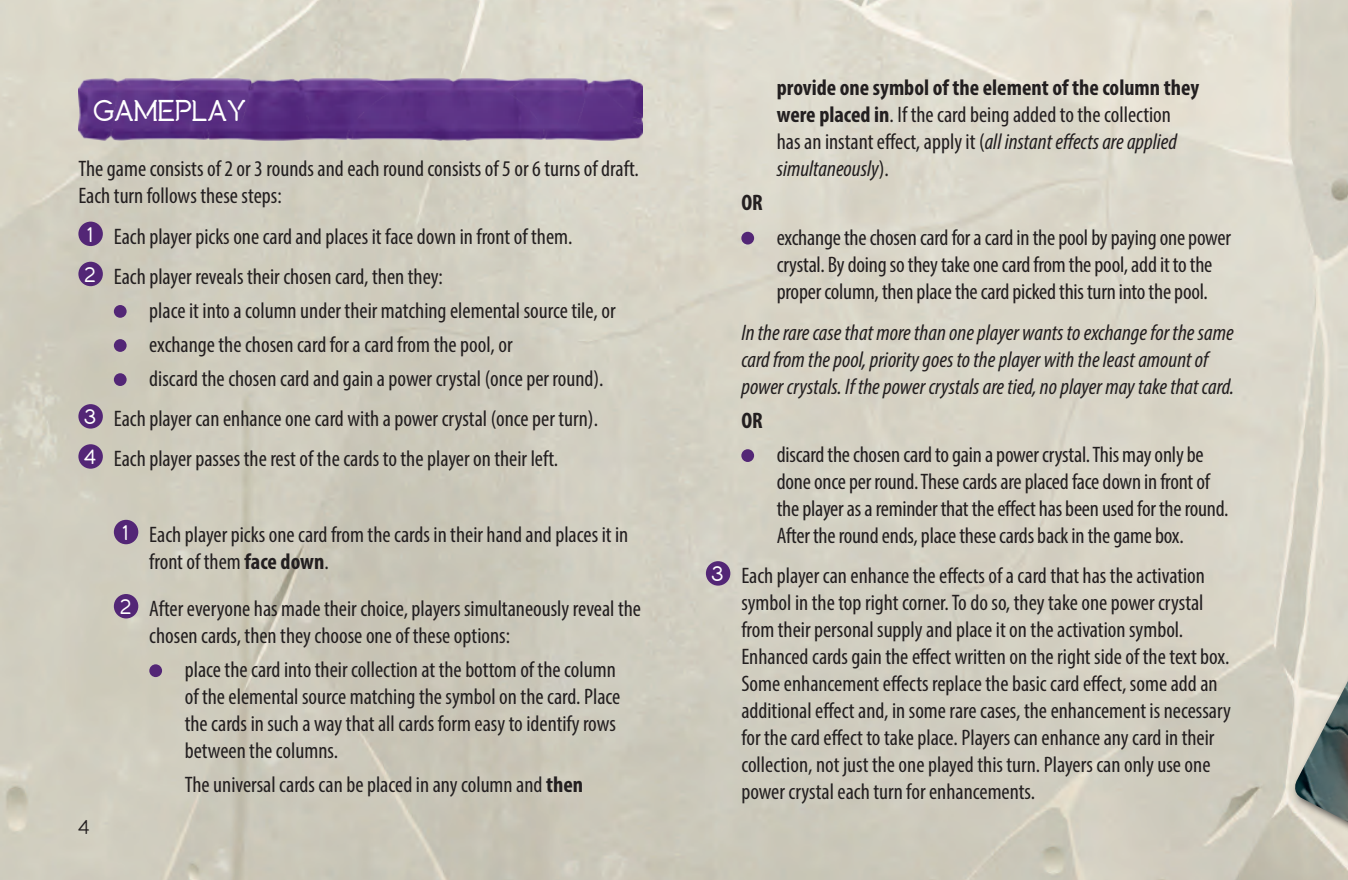
<style>
.page{position:relative;width:1348px;height:880px;background:#fff}
.page>*{position:absolute;margin:0;border:0;box-sizing:border-box;transform-origin:0 0}
.t1{font:700 30px "Natura Play";color:#fff}
.t2{font:condensed 22.5px/27px "Myriad Pro";color:#231f20}
.t3{font:italic condensed 22.5px/27px "Myriad Pro";color:#231f20}
.t4{font:700 condensed 22.5px "Myriad Pro";color:#231f20}
.t5{font:20px "Natura Play";color:#231f20}
.s1{font-family:"Natura Play";font-weight:700;font-stretch:normal;font-size:21px;color:#fff}
.s2{font-weight:700}
.s3{font-style:italic}
</style>
<div class="page">
<img style="left:0;top:0;width:1347px;height:880px">
<img style="left:78px;top:78px;width:564px;height:63px">
<div style="left:78px;top:222px;width:25px;height:24px;background:#532676;border-radius:50%"></div>
<div style="left:78px;top:262px;width:25px;height:24px;background:#532676;border-radius:50%"></div>
<div style="left:114px;top:305px;width:13px;height:13px;background:#532676;border-radius:50%"></div>
<div style="left:114px;top:339px;width:13px;height:13px;background:#532676;border-radius:50%"></div>
<div style="left:114px;top:373px;width:13px;height:13px;background:#532676;border-radius:50%"></div>
<div style="left:78px;top:404px;width:25px;height:24px;background:#532676;border-radius:50%"></div>
<div style="left:78px;top:444px;width:25px;height:24px;background:#532676;border-radius:50%"></div>
<div style="left:114px;top:520px;width:24px;height:24px;background:#532676;border-radius:50%"></div>
<div style="left:114px;top:594px;width:24px;height:24px;background:#532676;border-radius:50%"></div>
<div style="left:149px;top:664px;width:13px;height:13px;background:#532676;border-radius:50%"></div>
<div style="left:741px;top:232px;width:13px;height:12px;background:#532676;border-radius:50%"></div>
<div style="left:741px;top:449px;width:13px;height:13px;background:#532676;border-radius:50%"></div>
<div style="left:706px;top:561px;width:24px;height:24px;background:#532676;border-radius:50%"></div>
<div style="left:1290px;top:488px;width:57px;height:392px;background:#231f20;opacity:.75"></div>
<img style="left:1290px;top:626px;width:57px;height:210px">
<img style="left:1332px;top:737px;width:15px;height:99px">
<svg style="left:0;top:0;width:9px;height:9px"></svg>
<svg style="left:0;top:871px;width:9px;height:9px"></svg>
<h1 class="t1" style="left:94px;top:98px;width:154px">GAMEPLAY</h1>
<p class="t2" style="left:78px;top:155px;width:562px">The game consists of 2 or 3 rounds and each round consists of 5 or 6 turns of draft.<br>Each turn follows these steps:</p>
<p class="t2" style="left:85px;top:216px;width:488px;line-height:40px"><span class="s1">1</span> Each player picks one card and places it face down in front of them.<br><span class="s1">2</span> Each player reveals their chosen card, then they:</p>
<p class="t2" style="left:149px;top:293px;width:468px;line-height:34px">place it into a column under their matching elemental source tile, or exchange the chosen card for a card from the pool, or<br>discard the chosen card and gain a power crystal (once per round).</p>
<p class="t2" style="left:84px;top:398px;width:515px;line-height:40px"><span class="s1">3</span> Each player can enhance one card with a power crystal (once per turn).<br><span class="s1">4</span> Each player passes the rest of the cards to the player on their left.</p>
<p class="t5" style="left:78px;top:819px;width:13px">4</p>
<p class="t2" style="left:149px;top:520px;width:480px;text-indent:-26px"><span class="s1">1</span> Each player picks one card from the cards in their hand and places it in front of them <span class="s2">face down</span>.</p>
<p class="t2" style="left:149px;top:594px;width:493px;text-indent:-29px"><span class="s1">2</span> After everyone has made their choice, players simultaneously reveal the chosen cards, then they choose one of these options:</p>
<p class="t2" style="left:185px;top:656px;width:437px">place the card into their collection at the bottom of the column of the elemental source matching the symbol on the card. Place the cards in such a way that all cards form easy to identify rows between the columns.</p>
<p class="t2" style="left:185px;top:771px;width:400px">The universal cards can be placed in any column and <span class="s2">then</span></p>
<p class="t4" style="left:741px;top:189px;width:23px">OR</p>
<p class="t2" style="left:776px;top:74px;width:424px"><span class="s2">provide one symbol of the element of the column they were placed in</span>. If the card being added to the collection has an instant effect, apply it (<span class="s3">all instant effects are applied simultaneously</span>).</p>
<p class="t2" style="left:776px;top:223px;width:456px">exchange the chosen card for a card in the pool by paying one power crystal. By doing so they take one card from the pool, add it to the proper column, then place the card picked this turn into the pool.</p>
<p class="t3" style="left:741px;top:318px;width:494px">In the rare case that more than one player wants to exchange for the same card from the pool, priority goes to the player with the least amount of power crystals. If the power crystals are tied, no player may take that card.</p>
<p class="t4" style="left:741px;top:406px;width:23px">OR</p>
<p class="t2" style="left:776px;top:441px;width:453px">discard the chosen card to gain a power crystal. This may only be done once per round. These cards are placed face down in front of the player as a reminder that the effect has been used for the round.<br>After the round ends, place these cards back in the game box.</p>
<p class="t2" style="left:741px;top:562px;width:491px;text-indent:-29px"><span class="s1">3</span> Each player can enhance the effects of a card that has the activation symbol in the top right corner. To do so, they take one power crystal from their personal supply and place it on the activation symbol.<br>Enhanced cards gain the effect written on the right side of the text box.<br>Some enhancement effects replace the basic card effect, some add an additional effect and, in some rare cases, the enhancement is necessary for the card effect to take place. Players can enhance any card in their collection, not just the one played this turn. Players can only use one power crystal each turn for enhancements.</p>
</div>
